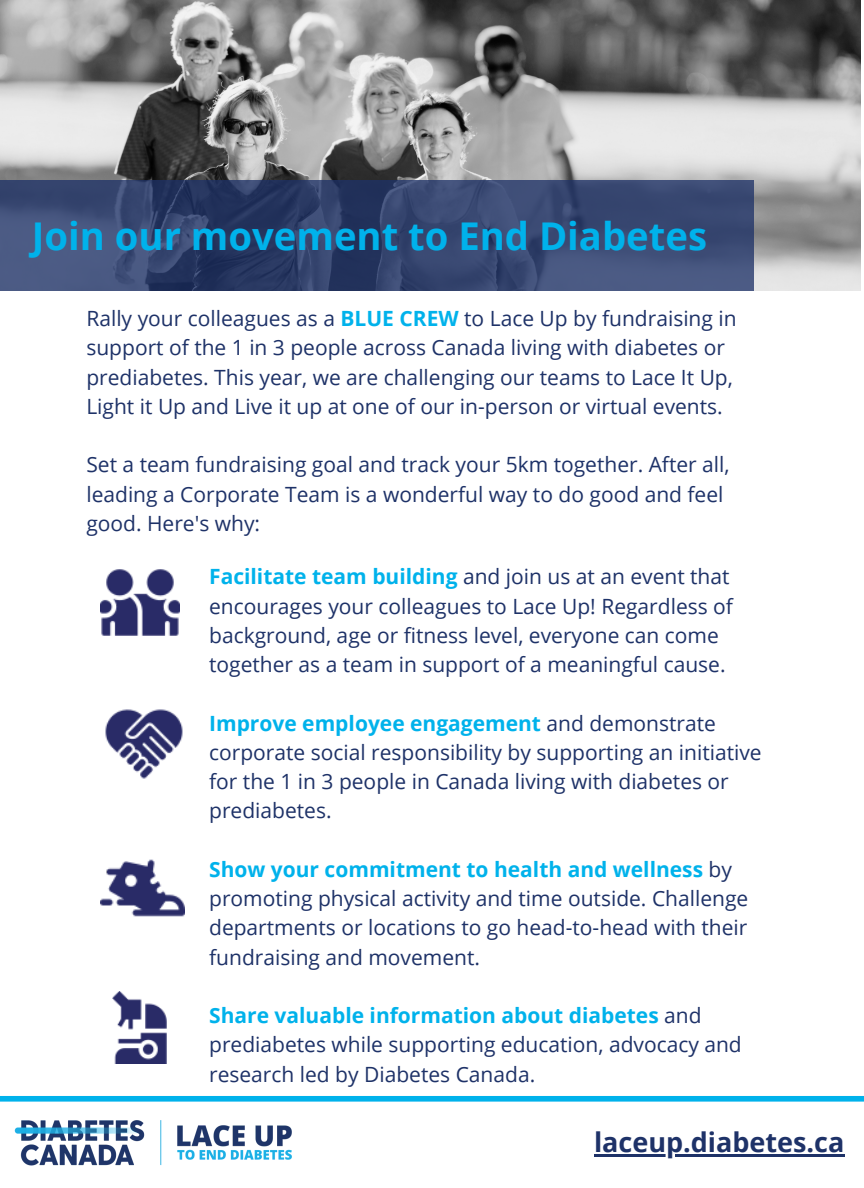
<style>
.page{position:relative;width:864px;height:1188px;background:#fff}
.page>*{position:absolute;margin:0;border:0;box-sizing:border-box;transform-origin:0 0}
.t1{font:700 38.25px "Open Sans";color:#00b2eb}
.t2{font:700 27px "Open Sans";color:#1e3268}
.t3{font:21px/29.2px "Open Sans";color:#1e3268}
.s1{font-weight:700;color:#00b2eb}
</style>
<div class="page">
<img style="left:0;top:1px;width:861px;height:290px">
<svg style="left:0;top:181px;width:753px;height:110px;background:#374670"></svg>
<img style="left:101px;top:569px;width:78px;height:67px">
<img style="left:105px;top:709px;width:78px;height:70px">
<img style="left:101px;top:859px;width:84px;height:58px">
<img style="left:112px;top:992px;width:55px;height:72px">
<img style="left:14px;top:1120px;width:278px;height:46px">
<div style="left:0;top:1096px;width:864px;height:6px;background:#00b2eb"></div>
<hr style="left:594px;top:1155px;width:251px;height:2px;background:#1e3268">
<p class="t1" style="left:32px;top:209px;width:677px">Join our movement to End Diabetes</p>
<p class="t3" style="left:86px;top:303px;width:652px">Rally your colleagues as a <span class="s1">BLUE CREW</span> to Lace Up by fundraising in support of the 1 in 3 people across Canada living with diabetes or prediabetes. This year, we are challenging our teams to Lace It Up, Light it Up and Live it up at one of our in-person or virtual events.</p>
<p class="t3" style="left:86px;top:450px;width:645px">Set a team fundraising goal and track your 5km together. After all, leading a Corporate Team is a wonderful way to do good and feel good. Here's why:</p>
<p class="t3" style="left:209px;top:562px;width:525px"><span class="s1">Facilitate team building</span> and join us at an event that encourages your colleagues to Lace Up! Regardless of background, age or fitness level, everyone can come together as a team in support of a meaningful cause.</p>
<p class="t3" style="left:209px;top:708px;width:554px"><span class="s1">Improve employee engagement</span> and demonstrate corporate social responsibility by supporting an initiative for the 1 in 3 people in Canada living with diabetes or prediabetes.</p>
<p class="t3" style="left:209px;top:854px;width:541px"><span class="s1">Show your commitment to health and wellness</span> by promoting physical activity and time outside. Challenge departments or locations to go head-to-head with their fundraising and movement.</p>
<p class="t3" style="left:209px;top:1000px;width:534px"><span class="s1">Share valuable information about diabetes</span> and prediabetes while supporting education, advocacy and research led by Diabetes Canada.</p>
<h2 class="t2" style="left:594px;top:1123px;width:252px">laceup.diabetes.ca</h2>
</div>
